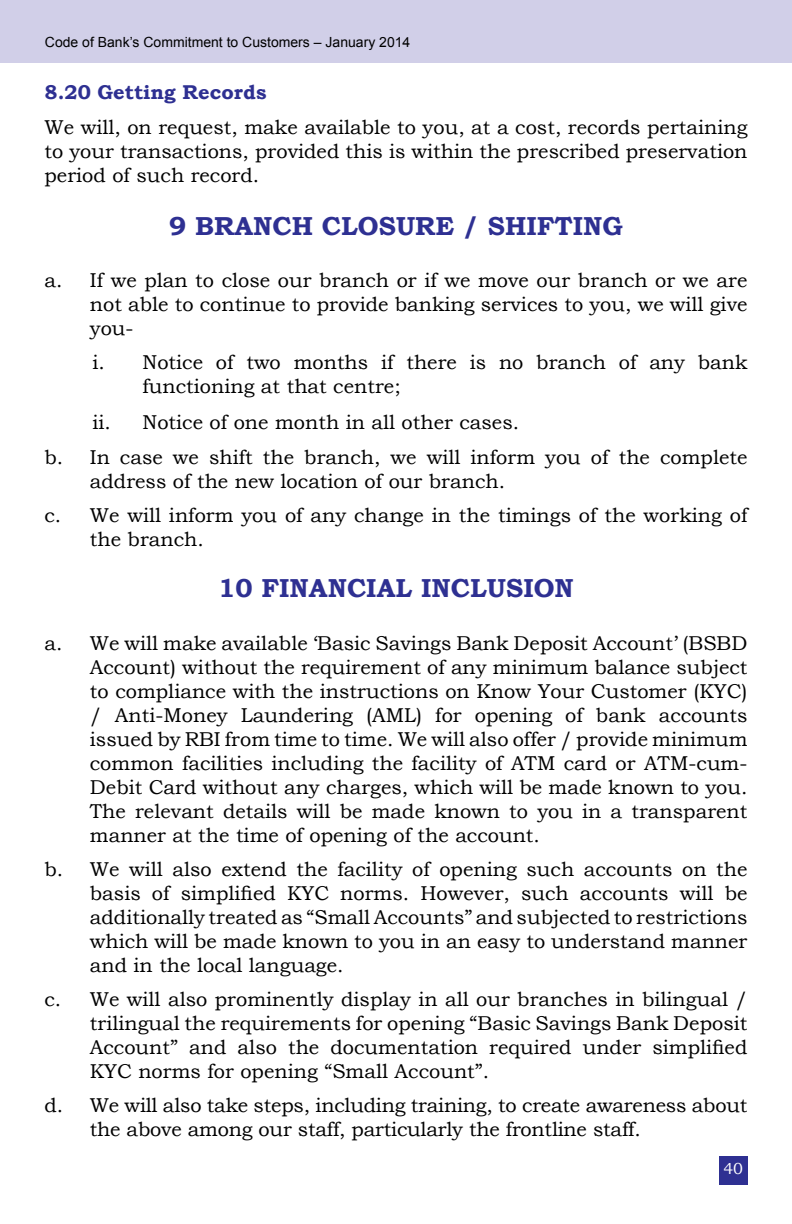
<style>
.page{position:relative;width:792px;height:1224px;background:#fff}
.page>*{position:absolute;margin:0;border:0;box-sizing:border-box;transform-origin:0 0}
.t1{font:700 26px "Bookman Old Style";color:#2e3092}
.t2{font:20px/24px "Bookman Old Style";color:#000;text-align:justify}
.t3{font:700 20px "Bookman Old Style";color:#2e3092}
.t4{font:16px "Bookman Old Style";color:#fff}
.t5{font:14px "Arial";color:#000}
</style>
<div class="page">
<div style="left:0;top:0;width:792px;height:62px;background:#d1cfe8"></div>
<div style="left:719px;top:1156px;width:28px;height:28px;background:#2e3092"></div>
<p class="t5" style="left:45px;top:33px;width:367px">Code of Bank’s Commitment to Customers – January 2014</p>
<p class="t3" style="left:45px;top:78px;width:223px">8.20 Getting Records</p>
<p class="t2" style="left:45px;top:116px;width:705px">We will, on request, make available to you, at a cost, records pertaining to your transactions, provided this is within the prescribed preservation period of such record.</p>
<h1 class="t1" style="left:169px;top:207px;width:455px">9 BRANCH CLOSURE / SHIFTING</h1>
<p class="t2" style="left:90px;top:268px;width:659px;text-indent:-45px">a. If we plan to close our branch or if we move our branch or we are not able to continue to provide banking services to you, we will give you-</p>
<p class="t2" style="left:143px;top:351px;width:607px;text-indent:-50px">i. Notice of two months if there is no branch of any bank functioning at that centre;</p>
<p class="t2" style="left:45px;top:404px;width:705px;line-height:35.4px;text-indent:48px">ii. Notice of one month in all other cases.<br>b. In case we shift the branch, we will inform you of the complete</p>
<p class="t2" style="left:45px;top:464px;width:704px;line-height:34.2px;text-indent:45px">address of the new location of our branch.<br>c. We will inform you of any change in the timings of the working of</p>
<p class="t2" style="left:90px;top:527px;width:115px">the branch.</p>
<h1 class="t1" style="left:218px;top:570px;width:357px">10 FINANCIAL INCLUSION</h1>
<p class="t2" style="left:90px;top:631px;width:659px;text-indent:-45px">a. We will make available ‘Basic Savings Bank Deposit Account’ (BSBD Account) without the requirement of any minimum balance subject to compliance with the instructions on Know Your Customer (KYC) / Anti-Money Laundering (AML) for opening of bank accounts issued by RBI from time to time. We will also offer / provide minimum common facilities including the facility of ATM card or ATM-cum-Debit Card without any charges, which will be made known to you.<br>The relevant details will be made known to you in a transparent manner at the time of opening of the account.</p>
<p class="t2" style="left:90px;top:857px;width:659px;text-indent:-45px">b. We will also extend the facility of opening such accounts on the basis of simplified KYC norms. However, such accounts will be additionally treated as “Small Accounts” and subjected to restrictions which will be made known to you in an easy to understand manner and in the local language.</p>
<p class="t2" style="left:90px;top:987px;width:659px;text-indent:-45px">c. We will also prominently display in all our branches in bilingual / trilingual the requirements for opening “Basic Savings Bank Deposit Account” and also the documentation required under simplified KYC norms for opening “Small Account”.</p>
<p class="t2" style="left:90px;top:1094px;width:659px;text-indent:-45px">d. We will also take steps, including training, to create awareness about the above among our staff, particularly the frontline staff.</p>
<p class="t4" style="left:723px;top:1159px;width:21px">40</p>
</div>
